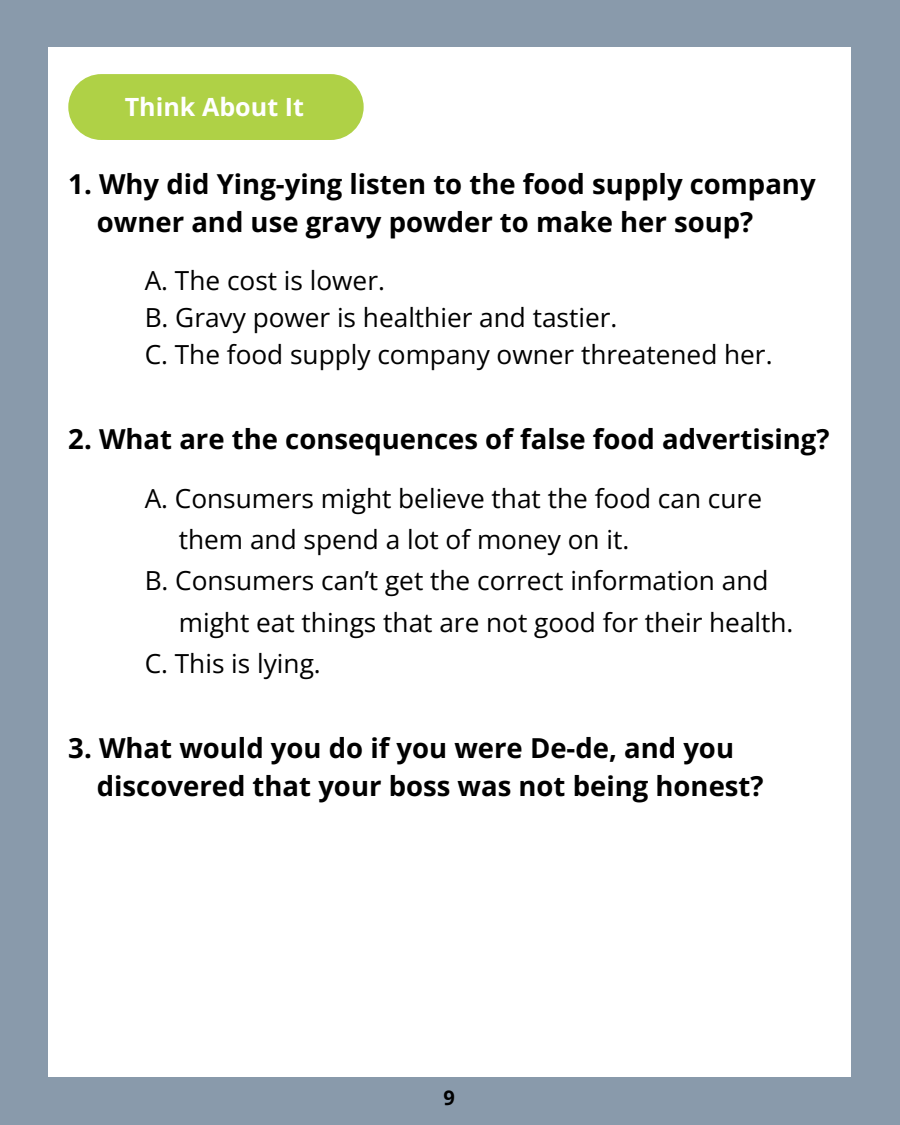
<style>
.page{position:relative;width:900px;height:1125px;background:#899aab}
.page>*{position:absolute;margin:0;border:0;box-sizing:border-box;transform-origin:0 0}
.t1{font:700 27.5px "Open Sans";color:#000}
.t2{font:26.25px "Open Sans";color:#000}
.t3{font:700 25.12px "Open Sans";color:#fff}
.t4{font:700 20px "Open Sans";color:#000}
</style>
<div class="page">
<div style="left:48px;top:47px;width:802px;height:1030px;background:#fff"></div>
<div style="left:68px;top:74px;width:296px;height:66px;background:#afd146;border-radius:33px"></div>
<p class="t3" style="left:125px;top:89px;width:181px">Think About It</p>
<p class="t1" style="left:68px;top:164px;width:749px">1. Why did Ying-ying listen to the food supply company</p>
<p class="t1" style="left:97px;top:203px;width:658px">owner and use gravy powder to make her soup?</p>
<p class="t2" style="left:145px;top:262px;width:242px">A. The cost is lower.</p>
<p class="t2" style="left:145px;top:299px;width:474px">B. Gravy power is healthier and tastier.</p>
<p class="t2" style="left:145px;top:336px;width:629px">C. The food supply company owner threatened her.</p>
<p class="t1" style="left:68px;top:420px;width:763px">2. What are the consequences of false food advertising?</p>
<p class="t2" style="left:145px;top:480px;width:619px">A. Consumers might believe that the food can cure</p>
<p class="t2" style="left:179px;top:521px;width:452px">them and spend a lot of money on it.</p>
<p class="t2" style="left:145px;top:562px;width:625px">B. Consumers can’t get the correct information and</p>
<p class="t2" style="left:179px;top:603px;width:616px">might eat things that are not good for their health.</p>
<p class="t2" style="left:145px;top:645px;width:178px">C. This is lying.</p>
<p class="t1" style="left:68px;top:728px;width:667px">3. What would you do if you were De-de, and you</p>
<p class="t1" style="left:97px;top:767px;width:668px">discovered that your boss was not being honest?</p>
<p class="t4" style="left:444px;top:1084px;width:13px">9</p>
</div>
